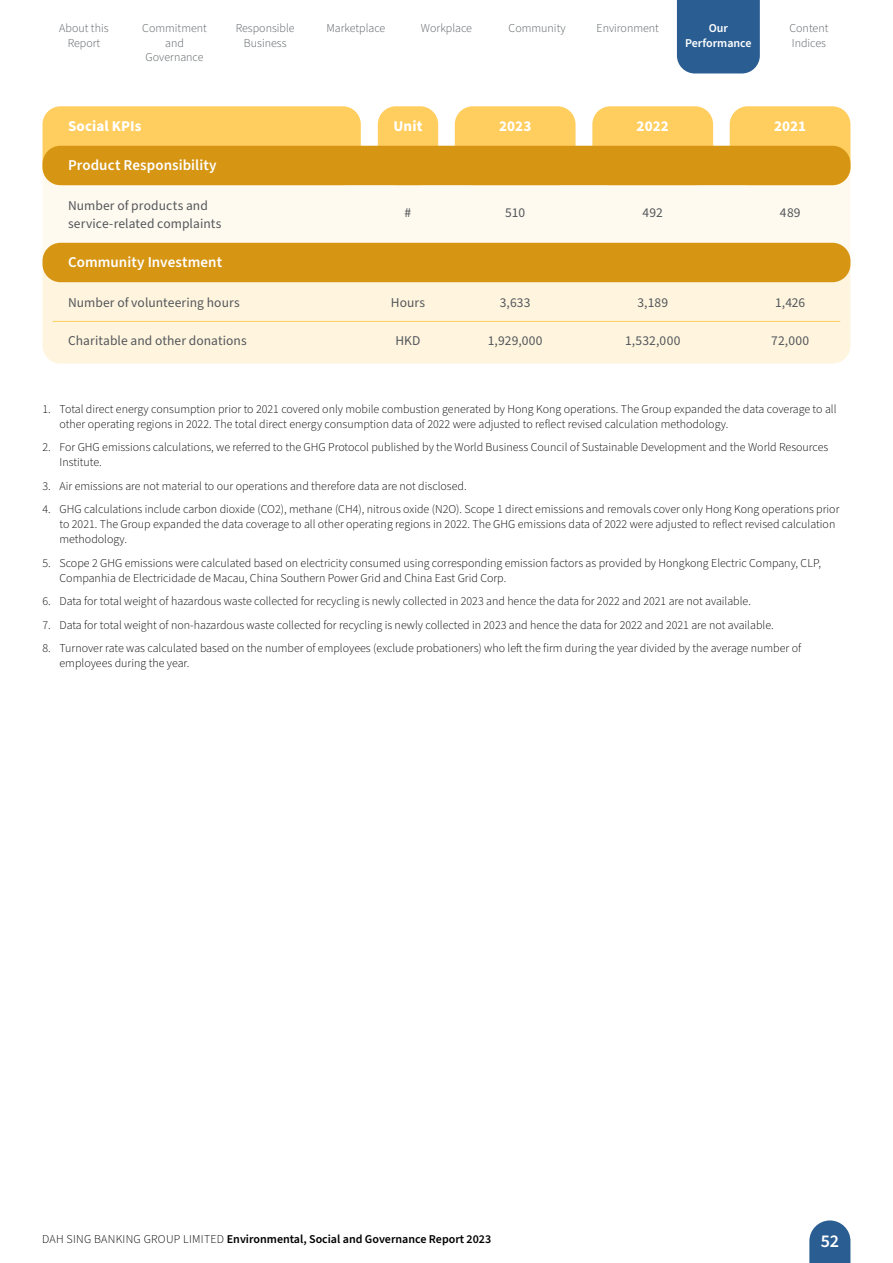
<style>
.page{position:relative;width:893px;height:1263px;background:#fff}
.page>*{position:absolute;margin:0;border:0;box-sizing:border-box;transform-origin:0 0}
.t1{font:600 18px "Source Sans Pro";color:#fff}
.t2{font:600 15px "Source Sans Pro";letter-spacing:.005em;color:#fff}
.t3{font:700 15px "Source Sans Pro";letter-spacing:.005em;color:#fff}
.t4{font:13.5px/18px "Source Sans Pro";letter-spacing:.005em;color:#53575b}
.t5{font:300 12px/15px "Source Sans Pro";color:#000}
.t6{font:300 12px/14.4px "Source Sans Pro";color:#53575b;text-align:center}
.t7{font:600 12px "Source Sans Pro";color:#000}
.t8{font:600 12px/14.4px "Source Sans Pro";color:#fff;text-align:center}
.s1{font-weight:300}
</style>
<div class="page">
<div style="left:677px;top:0;width:83px;height:73px;background:#2a5d92"></div>
<svg style="left:809px;top:1220px;width:41px;height:43px;background:#43709e"></svg>
<div style="left:43px;top:146px;width:807px;height:128px;background:#fffaef;border-radius:18px"></div>
<div style="left:43px;top:243px;width:807px;height:121px;background:#fff5df;border-radius:18px"></div>
<hr style="left:53px;top:321px;width:787px;height:1px;background:#ffce5e">
<div style="left:43px;top:243px;width:807px;height:39px;background:#d69513;border-radius:18px"></div>
<div style="left:43px;top:106px;width:318px;height:79px;background:#ffce5e;border-radius:18px"></div>
<div style="left:730px;top:106px;width:120px;height:79px;background:#ffce5e;border-radius:18px"></div>
<div style="left:455px;top:106px;width:121px;height:79px;background:#ffce5e;border-radius:18px"></div>
<div style="left:592px;top:106px;width:121px;height:79px;background:#ffce5e;border-radius:18px"></div>
<div style="left:378px;top:106px;width:60px;height:79px;background:#ffce5e;border-radius:18px"></div>
<div style="left:43px;top:146px;width:807px;height:39px;background:#d69513;border-radius:18px"></div>
<p class="t6" style="left:59px;top:22px;width:51px">About this<br>Report</p>
<p class="t6" style="left:789px;top:22px;width:40px;text-align:left">Content<br>Indices</p>
<p class="t6" style="left:236px;top:22px;width:60px">Responsible</p>
<p class="t6" style="left:326px;top:22px;width:61px">Marketplace</p>
<p class="t6" style="left:421px;top:22px;width:53px">Workplace</p>
<p class="t6" style="left:509px;top:22px;width:58px">Community</p>
<p class="t6" style="left:244px;top:36px;width:44px">Business</p>
<p class="t6" style="left:142px;top:22px;width:66px">Commitment and<br>Governance</p>
<p class="t6" style="left:596px;top:22px;width:64px">Environment</p>
<p class="t8" style="left:685px;top:22px;width:68px">Our<br>Performance</p>
<p class="t3" style="left:68px;top:116px;width:75px">Social KPIs</p>
<p class="t3" style="left:394px;top:116px;width:30px">Unit</p>
<p class="t3" style="left:499px;top:116px;width:34px">2023</p>
<p class="t3" style="left:637px;top:116px;width:34px">2022</p>
<p class="t3" style="left:774px;top:116px;width:33px">2021</p>
<p class="t2" style="left:68px;top:155px;width:150px">Product Responsibility</p>
<p class="t4" style="left:68px;top:197px;width:155px">Number of products and service-related complaints</p>
<p class="t2" style="left:68px;top:252px;width:156px">Community Investment</p>
<p class="t4" style="left:405px;top:204px;width:8px">#</p>
<p class="t4" style="left:505px;top:204px;width:21px">510</p>
<p class="t4" style="left:643px;top:204px;width:22px">492</p>
<p class="t4" style="left:780px;top:204px;width:22px">489</p>
<p class="t4" style="left:68px;top:294px;width:173px">Number of volunteering hours</p>
<p class="t4" style="left:391px;top:294px;width:36px">Hours</p>
<p class="t4" style="left:395px;top:332px;width:27px">HKD</p>
<p class="t4" style="left:500px;top:294px;width:32px">3,633</p>
<p class="t4" style="left:637px;top:294px;width:32px">3,189</p>
<p class="t4" style="left:775px;top:294px;width:32px">1,426</p>
<p class="t4" style="left:68px;top:332px;width:180px">Charitable and other donations</p>
<p class="t4" style="left:488px;top:332px;width:56px">1,929,000</p>
<p class="t4" style="left:625px;top:332px;width:57px">1,532,000</p>
<p class="t4" style="left:771px;top:332px;width:40px">72,000</p>
<p class="t5" style="left:60px;top:402px;width:778px;text-indent:-17px">1. Total direct energy consumption prior to 2021 covered only mobile combustion generated by Hong Kong operations. The Group expanded the data coverage to all other operating regions in 2022. The total direct energy consumption data of 2022 were adjusted to reflect revised calculation methodology.</p>
<p class="t5" style="left:60px;top:440px;width:770px;text-indent:-17px">2. For GHG emissions calculations, we referred to the GHG Protocol published by the World Business Council of Sustainable Development and the World Resources<br>Institute.</p>
<p class="t5" style="left:43px;top:479px;width:426px">3. Air emissions are not material to our operations and therefore data are not disclosed.</p>
<p class="t5" style="left:60px;top:502px;width:781px;text-indent:-17px">4. GHG calculations include carbon dioxide (CO2), methane (CH4), nitrous oxide (N2O). Scope 1 direct emissions and removals cover only Hong Kong operations prior to 2021. The Group expanded the data coverage to all other operating regions in 2022. The GHG emissions data of 2022 were adjusted to reflect revised calculation methodology.</p>
<p class="t5" style="left:60px;top:556px;width:763px;text-indent:-17px">5. Scope 2 GHG emissions were calculated based on electricity consumed using corresponding emission factors as provided by Hongkong Electric Company, CLP,<br>Companhia de Electricidade de Macau, China Southern Power Grid and China East Grid Corp.</p>
<p class="t5" style="left:43px;top:594px;width:710px">6. Data for total weight of hazardous waste collected for recycling is newly collected in 2023 and hence the data for 2022 and 2021 are not available.</p>
<p class="t5" style="left:43px;top:618px;width:733px">7. Data for total weight of non-hazardous waste collected for recycling is newly collected in 2023 and hence the data for 2022 and 2021 are not available.</p>
<p class="t5" style="left:60px;top:641px;width:743px;text-indent:-17px">8. Turnover rate was calculated based on the number of employees (exclude probationers) who left the firm during the year divided by the average number of employees during the year.</p>
<p class="t7" style="left:42px;top:1230px;width:451px"><span class="s1">DAH SING BANKING GROUP LIMITED</span> Environmental, Social and Governance Report 2023</p>
<h1 class="t1" style="left:821px;top:1229px;width:20px">52</h1>
</div>
